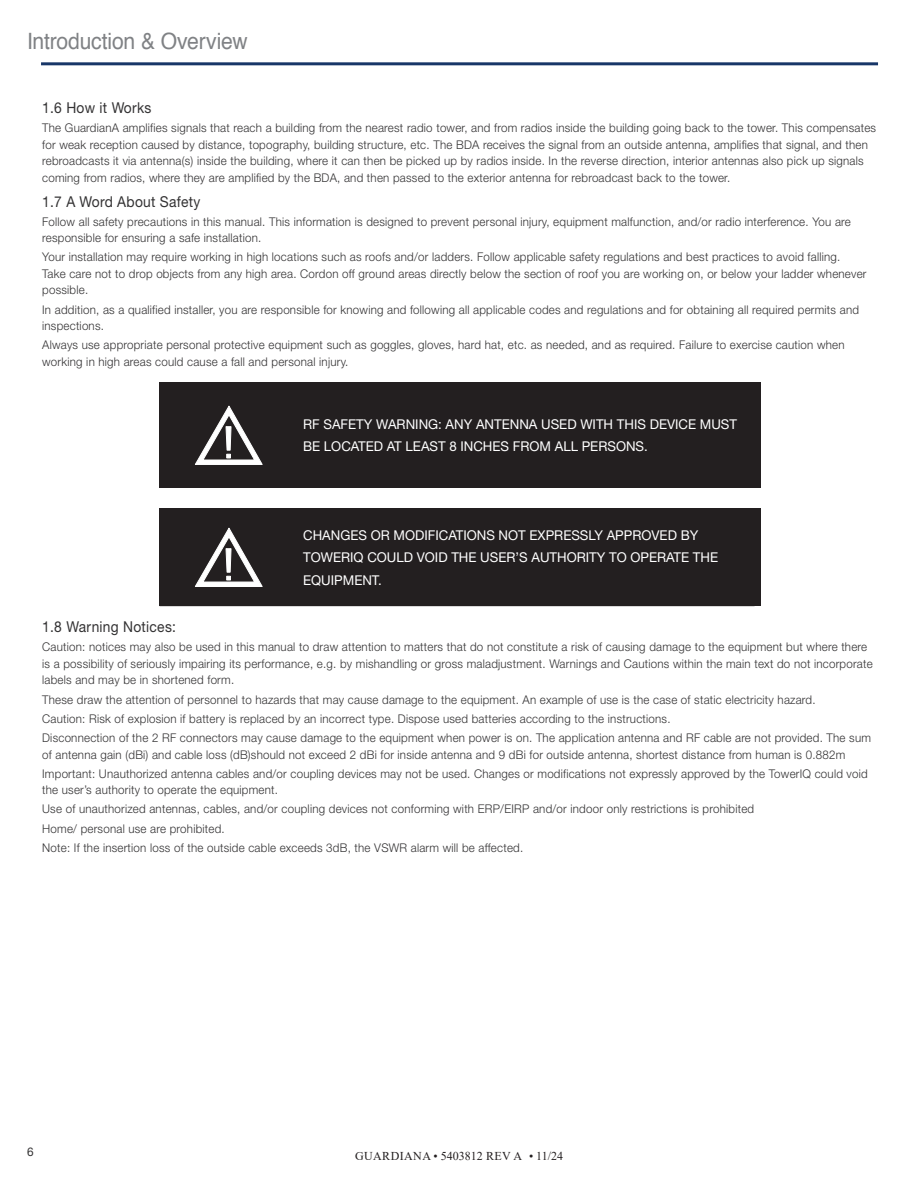
<style>
.page{position:relative;width:918px;height:1188px;background:#fff}
.page>*{position:absolute;margin:0;border:0;box-sizing:border-box;transform-origin:0 0}
.page_header{font:22.5px "Helvetica";letter-spacing:-.01em;color:#808285;scale:.94 1}
.sub-chapter{font:15px "Helvetica Neue LT Std";letter-spacing:.02em;color:#333233;scale:.92 1}
.t1{font:13.5px/22.5px "Helvetica Neue LT Std";color:#fff}
.Body_Text_-_Left{font:300 12px/16.5px "Helvetica Neue LT Std";letter-spacing:.02em;color:#333233;scale:.96 1}
.t2{font:12px "Times New Roman";letter-spacing:.035em;color:#231f20}
.t3{font:12px "Helvetica Neue LT Std";color:#333233}
</style>
<div class="page">
<hr style="left:41px;top:62px;width:837px;height:3px;background:#183668">
<div style="left:160px;top:383px;width:601px;height:105px;background:#231f20"></div>
<svg style="left:195px;top:405px;width:68px;height:60px"></svg>
<div style="left:160px;top:508px;width:601px;height:98px;background:#231f20"></div>
<svg style="left:195px;top:527px;width:68px;height:60px"></svg>
<p class="page_header" style="left:27px;top:24px;width:236px">Introduction &amp; Overview</p>
<p class="sub-chapter" style="left:42px;top:99px;width:120px">1.6 How it Works</p>
<p class="Body_Text_-_Left" style="left:42px;top:120px;width:870px">The GuardianA amplifies signals that reach a building from the nearest radio tower, and from radios inside the building going back to the tower. This compensates for weak reception caused by distance, topography, building structure, etc. The BDA receives the signal from an outside antenna, amplifies that signal, and then rebroadcasts it via antenna(s) inside the building, where it can then be picked up by radios inside. In the reverse direction, interior antennas also pick up signals coming from radios, where they are amplified by the BDA, and then passed to the exterior antenna for rebroadcast back to the tower.</p>
<p class="sub-chapter" style="left:42px;top:192px;width:173px">1.7 A Word About Safety</p>
<p class="Body_Text_-_Left" style="left:42px;top:213px;width:844px">Follow all safety precautions in this manual. This information is designed to prevent personal injury, equipment malfunction, and/or radio interference. You are responsible for ensuring a safe installation.</p>
<p class="Body_Text_-_Left" style="left:42px;top:249px;width:860px">Your installation may require working in high locations such as roofs and/or ladders. Follow applicable safety regulations and best practices to avoid falling.<br>Take care not to drop objects from any high area. Cordon off ground areas directly below the section of roof you are working on, or below your ladder whenever possible.</p>
<p class="Body_Text_-_Left" style="left:42px;top:301px;width:852px">In addition, as a qualified installer, you are responsible for knowing and following all applicable codes and regulations and for obtaining all required permits and inspections.</p>
<p class="Body_Text_-_Left" style="left:42px;top:337px;width:837px">Always use appropriate personal protective equipment such as goggles, gloves, hard hat, etc. as needed, and as required. Failure to exercise caution when working in high areas could cause a fall and personal injury.</p>
<p class="t1" style="left:303px;top:413px;width:436px">RF SAFETY WARNING: ANY ANTENNA USED WITH THIS DEVICE MUST<br>BE LOCATED AT LEAST 8 INCHES FROM ALL PERSONS.</p>
<p class="t1" style="left:303px;top:523px;width:417px">CHANGES OR MODIFICATIONS NOT EXPRESSLY APPROVED BY<br>TOWERIQ COULD VOID THE USER’S AUTHORITY TO OPERATE THE<br>EQUIPMENT.</p>
<p class="sub-chapter" style="left:42px;top:618px;width:147px">1.8 Warning Notices:</p>
<p class="Body_Text_-_Left" style="left:42px;top:639px;width:867px">Caution: notices may also be used in this manual to draw attention to matters that do not constitute a risk of causing damage to the equipment but where there is a possibility of seriously impairing its performance, e.g. by mishandling or gross maladjustment. Warnings and Cautions within the main text do not incorporate labels and may be in shortened form.</p>
<p class="Body_Text_-_Left" style="left:42px;top:691px;width:807px">These draw the attention of personnel to hazards that may cause damage to the equipment. An example of use is the case of static electricity hazard.</p>
<p class="Body_Text_-_Left" style="left:42px;top:710px;width:656px">Caution: Risk of explosion if battery is replaced by an incorrect type. Dispose used batteries according to the instructions.</p>
<p class="Body_Text_-_Left" style="left:42px;top:729px;width:865px">Disconnection of the 2 RF connectors may cause damage to the equipment when power is on. The application antenna and RF cable are not provided. The sum of antenna gain (dBi) and cable loss (dB)should not exceed 2 dBi for inside antenna and 9 dBi for outside antenna, shortest distance from human is 0.882m</p>
<p class="Body_Text_-_Left" style="left:42px;top:765px;width:862px">Important: Unauthorized antenna cables and/or coupling devices may not be used. Changes or modifications not expressly approved by the TowerIQ could void the user’s authority to operate the equipment.</p>
<p class="Body_Text_-_Left" style="left:42px;top:801px;width:743px">Use of unauthorized antennas, cables, and/or coupling devices not conforming with ERP/EIRP and/or indoor only restrictions is prohibited</p>
<p class="Body_Text_-_Left" style="left:42px;top:820px;width:192px">Home/ personal use are prohibited.</p>
<p class="Body_Text_-_Left" style="left:42px;top:839px;width:503px">Note: If the insertion loss of the outside cable exceeds 3dB, the VSWR alarm will be affected.</p>
<p class="t3" style="left:27px;top:1145px;width:8px">6</p>
<p class="t2" style="left:355px;top:1147px;width:210px">GUARDIANA • 5403812 REV A • 11/24</p>
</div>
